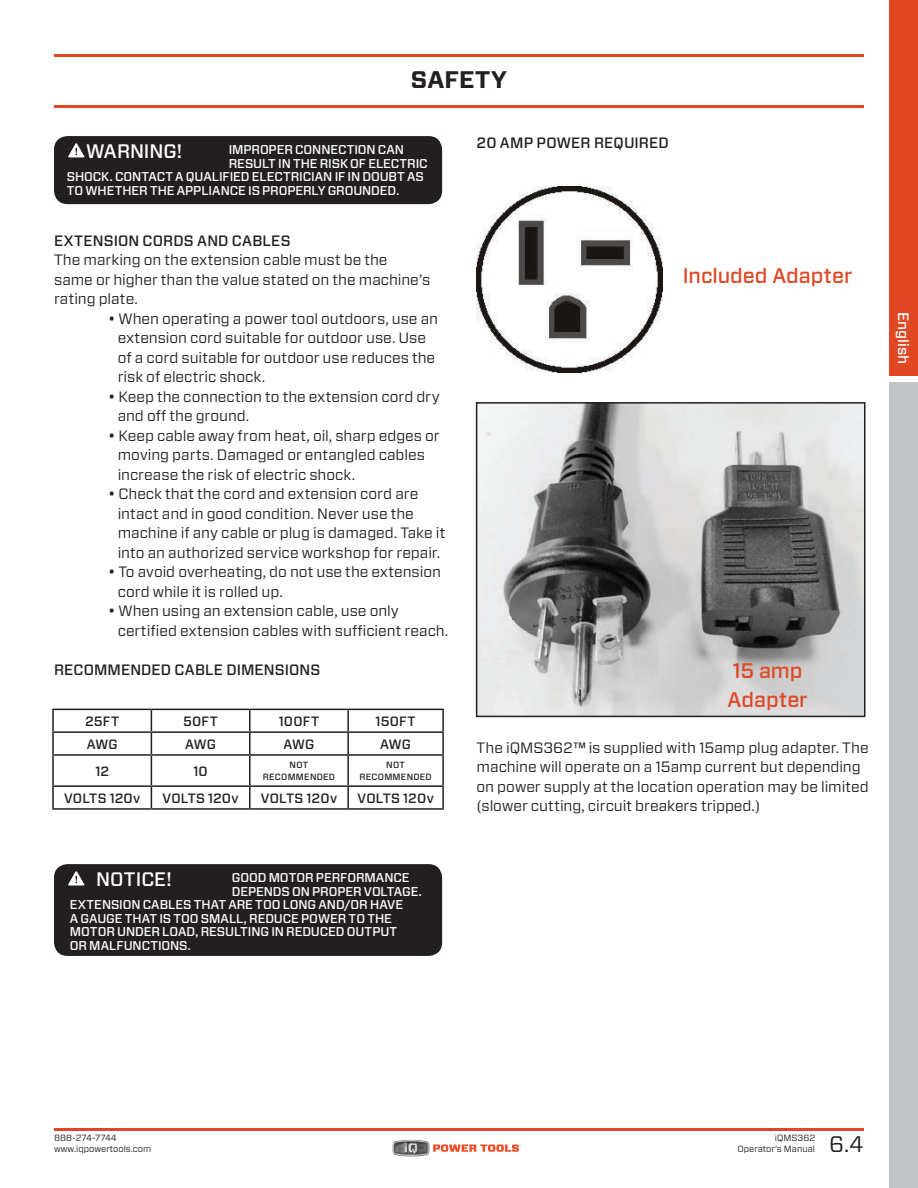
<style>
.page{position:relative;width:918px;height:1188px;background:#fff}
.page>*{position:absolute;margin:0;border:0;box-sizing:border-box;transform-origin:0 0}
.t1{font:700 24px "Forza";letter-spacing:.01em;color:#231f20}
.t2{font:22.5px "Forza";color:#231f20}
.t3{font:500 21px/28.5px "Forza";letter-spacing:-.005em;color:#df4725}
.t4{font:500 19.5px "Forza";color:#fff}
.t5{font:15px/19.5px "Forza";letter-spacing:-.005em;color:#231f20}
.t6{font:500 15px "Forza";letter-spacing:.01em;color:#231f20}
.t7{font:500 15px "Forza";letter-spacing:.005em;color:#fff}
.t8{font:500 13.5px "Forza";letter-spacing:.015em;color:#231f20}
.t9{font:500 12.75px "Forza";letter-spacing:-.005em;color:#fff}
.t10{font:9px/10.5px "Forza";color:#231f20;text-align:right}
.t11{font:500 9px/12px "Forza";letter-spacing:.03em;color:#231f20;text-align:center}
.s1{font-weight:500}
</style>
<div class="page">
<hr style="left:54px;top:1128px;width:810px;height:2px;background:#df4725">
<hr style="left:54px;top:54px;width:810px;height:2px;background:#df4725">
<hr style="left:54px;top:106px;width:810px;height:2px;background:#df4725">
<img style="left:392px;top:1139px;width:47px;height:18px">
<svg style="left:433px;top:1145px;width:88px;height:7px"></svg>
<div style="left:889px;top:0;width:29px;height:376px;background:#df4725"></div>
<div style="left:889px;top:383px;width:29px;height:805px;background:#c1c5c7"></div>
<div style="left:54px;top:136px;width:388px;height:68px;background:#231f20;border-radius:14px"></div>
<svg style="left:68px;top:143px;width:16px;height:14px"></svg>
<div style="left:54px;top:864px;width:388px;height:92px;background:#231f20;border-radius:14px"></div>
<svg style="left:68px;top:871px;width:16px;height:15px"></svg>
<hr style="left:52px;top:709px;width:99px;height:1px;background:#231f20">
<hr style="left:52px;top:710px;width:2px;height:21px;background:#231f20">
<hr style="left:151px;top:709px;width:99px;height:1px;background:#231f20">
<hr style="left:250px;top:709px;width:98px;height:1px;background:#231f20">
<hr style="left:249px;top:710px;width:2px;height:21px;background:#231f20">
<hr style="left:348px;top:709px;width:96px;height:1px;background:#231f20">
<hr style="left:347px;top:710px;width:2px;height:21px;background:#231f20">
<hr style="left:442px;top:710px;width:2px;height:21px;background:#231f20">
<hr style="left:52px;top:731px;width:99px;height:2px;background:#231f20">
<hr style="left:52px;top:733px;width:2px;height:21px;background:#231f20">
<hr style="left:151px;top:731px;width:99px;height:2px;background:#231f20">
<hr style="left:250px;top:731px;width:98px;height:2px;background:#231f20">
<hr style="left:249px;top:733px;width:2px;height:21px;background:#231f20">
<hr style="left:348px;top:731px;width:96px;height:2px;background:#231f20">
<hr style="left:347px;top:733px;width:2px;height:21px;background:#231f20">
<hr style="left:442px;top:733px;width:2px;height:21px;background:#231f20">
<hr style="left:52px;top:754px;width:99px;height:2px;background:#231f20">
<hr style="left:52px;top:756px;width:2px;height:29px;background:#231f20">
<hr style="left:151px;top:754px;width:99px;height:2px;background:#231f20">
<hr style="left:250px;top:754px;width:98px;height:2px;background:#231f20">
<hr style="left:249px;top:756px;width:2px;height:29px;background:#231f20">
<hr style="left:348px;top:754px;width:96px;height:2px;background:#231f20">
<hr style="left:347px;top:756px;width:2px;height:29px;background:#231f20">
<hr style="left:442px;top:756px;width:2px;height:29px;background:#231f20">
<hr style="left:52px;top:785px;width:99px;height:2px;background:#231f20">
<hr style="left:52px;top:787px;width:2px;height:21px;background:#231f20">
<hr style="left:151px;top:785px;width:99px;height:2px;background:#231f20">
<svg style="left:151px;top:710px;width:1px;height:98px"></svg>
<hr style="left:250px;top:785px;width:98px;height:2px;background:#231f20">
<hr style="left:249px;top:787px;width:2px;height:21px;background:#231f20">
<hr style="left:348px;top:785px;width:96px;height:2px;background:#231f20">
<hr style="left:347px;top:787px;width:2px;height:21px;background:#231f20">
<hr style="left:442px;top:787px;width:2px;height:21px;background:#231f20">
<hr style="left:52px;top:808px;width:99px;height:2px;background:#231f20">
<hr style="left:151px;top:808px;width:99px;height:2px;background:#231f20">
<hr style="left:250px;top:808px;width:98px;height:2px;background:#231f20">
<hr style="left:348px;top:808px;width:96px;height:2px;background:#231f20">
<img style="left:477px;top:187px;width:186px;height:186px">
<img style="left:479px;top:405px;width:384px;height:309px">
<div style="left:476px;top:402px;width:390px;height:315px;border:2px solid #231f20"></div>
<h1 class="t1" style="left:411px;top:64px;width:98px">SAFETY</h1>
<h3 class="t4" style="left:86px;top:138px;width:98px">WARNING!</h3>
<p class="t9" style="left:229px;top:141px;width:177px">IMPROPER CONNECTION CAN</p>
<p class="t9" style="left:229px;top:155px;width:200px">RESULT IN THE RISK OF ELECTRIC</p>
<p class="t9" style="left:67px;top:168px;width:359px">SHOCK. CONTACT A QUALIFIED ELECTRICIAN IF IN DOUBT AS</p>
<p class="t9" style="left:67px;top:182px;width:334px">TO WHETHER THE APPLIANCE IS PROPERLY GROUNDED.</p>
<p class="t6" style="left:54px;top:230px;width:238px">EXTENSION CORDS AND CABLES</p>
<p class="t5" style="left:54px;top:250px;width:378px">The marking on the extension cable must be the<br>same or higher than the value stated on the machine’s rating plate.</p>
<p class="t5" style="left:118px;top:308px;width:322px;text-indent:-10px">• When operating a power tool outdoors, use an extension cord suitable for outdoor use. Use of a cord suitable for outdoor use reduces the risk of electric shock.</p>
<p class="t5" style="left:118px;top:386px;width:324px;text-indent:-10px">• Keep the connection to the extension cord dry and off the ground.</p>
<p class="t5" style="left:118px;top:425px;width:324px;text-indent:-10px">• Keep cable away from heat, oil, sharp edges or moving parts. Damaged or entangled cables increase the risk of electric shock.</p>
<p class="t5" style="left:118px;top:484px;width:329px;text-indent:-10px">• Check that the cord and extension cord are intact and in good condition. Never use the machine if any cable or plug is damaged. Take it into an authorized service workshop for repair.</p>
<p class="t5" style="left:118px;top:562px;width:325px;text-indent:-10px">• To avoid overheating, do not use the extension cord while it is rolled up.</p>
<p class="t5" style="left:118px;top:601px;width:332px;text-indent:-10px">• When using an extension cable, use only certified extension cables with sufficient reach.</p>
<p class="t6" style="left:54px;top:659px;width:268px">RECOMMENDED CABLE DIMENSIONS</p>
<p class="t8" style="left:85px;top:712px;width:36px">25FT</p>
<p class="t8" style="left:183px;top:712px;width:36px">50FT</p>
<p class="t8" style="left:279px;top:712px;width:42px">100FT</p>
<p class="t8" style="left:376px;top:712px;width:42px">150FT</p>
<p class="t8" style="left:87px;top:735px;width:32px">AWG</p>
<p class="t8" style="left:185px;top:735px;width:32px">AWG</p>
<p class="t8" style="left:284px;top:735px;width:32px">AWG</p>
<p class="t8" style="left:380px;top:735px;width:32px">AWG</p>
<p class="t8" style="left:95px;top:762px;width:15px">12</p>
<p class="t8" style="left:193px;top:762px;width:16px">10</p>
<p class="t11" style="left:263px;top:759px;width:74px">NOT<br>RECOMMENDED</p>
<p class="t11" style="left:360px;top:759px;width:74px">NOT<br>RECOMMENDED</p>
<p class="t8" style="left:64px;top:789px;width:78px">VOLTS 120v</p>
<p class="t8" style="left:162px;top:789px;width:78px">VOLTS 120v</p>
<p class="t8" style="left:261px;top:789px;width:78px">VOLTS 120v</p>
<p class="t8" style="left:358px;top:789px;width:78px">VOLTS 120v</p>
<h3 class="t4" style="left:96px;top:866px;width:78px">NOTICE!</h3>
<p class="t9" style="left:232px;top:869px;width:179px">GOOD MOTOR PERFORMANCE</p>
<p class="t9" style="left:232px;top:883px;width:192px">DEPENDS ON PROPER VOLTAGE.</p>
<p class="t9" style="left:70px;top:896px;width:335px">EXTENSION CABLES THAT ARE TOO LONG AND/OR HAVE</p>
<p class="t9" style="left:70px;top:910px;width:324px">A GAUGE THAT IS TOO SMALL, REDUCE POWER TO THE</p>
<p class="t9" style="left:70px;top:923px;width:329px">MOTOR UNDER LOAD, RESULTING IN REDUCED OUTPUT</p>
<p class="t9" style="left:70px;top:937px;width:123px">OR MALFUNCTIONS.</p>
<p class="t6" style="left:477px;top:133px;width:194px">20 AMP POWER REQUIRED</p>
<h3 class="t3" style="left:683px;top:262px;width:171px">Included Adapter</h3>
<h3 class="t3" style="left:728px;top:657px;width:82px">15 amp<br>Adapter</h3>
<p class="t5" style="left:477px;top:737px;width:394px">The iQMS362<span class="s1">™</span> is supplied with 15amp plug adapter. The machine will operate on a 15amp current but depending on power supply at the location operation may be limited (slower cutting, circuit breakers tripped.)</p>
<p class="t7" style="left:913px;top:312px;width:54px;rotate:90deg">English</p>
<p class="t10" style="left:54px;top:1133px;width:99px;text-align:left">888-274-7744 www.iqpowertools.com</p>
<p class="t10" style="left:737px;top:1133px;width:79px">iQMS362<br>Operator’s Manual</p>
<h2 class="t2" style="left:829px;top:1129px;width:36px">6.4</h2>
</div>
